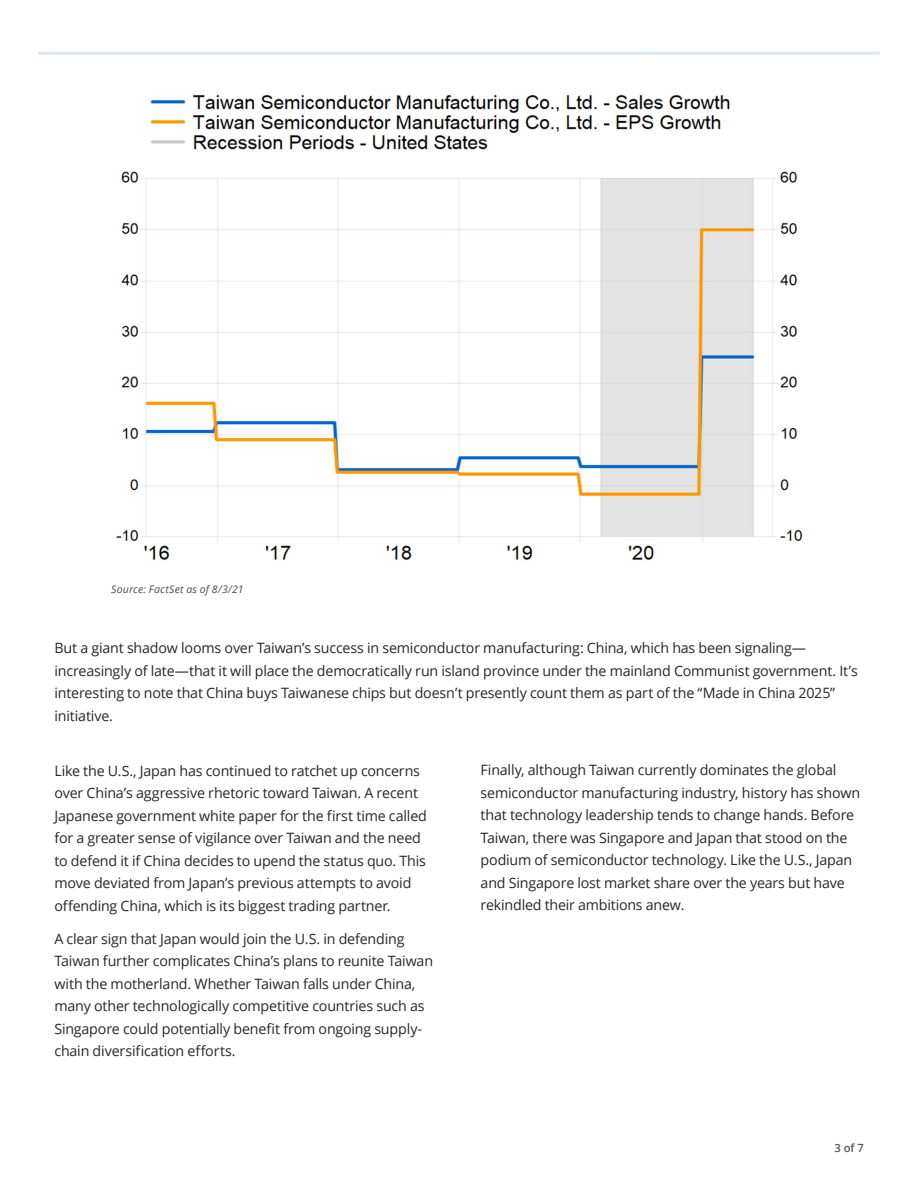
<style>
.page{position:relative;width:918px;height:1188px;background:#fff}
.page>*{position:absolute;margin:0;border:0;box-sizing:border-box;transform-origin:0 0}
.BODY{font:14.25px/22.5px "Open Sans";letter-spacing:-.015em;color:#252827}
.Heads{font:600 11.25px "Open Sans";color:#57585a}
.Byline{font:italic 10.5px "Open Sans";letter-spacing:.02em;color:#4b4c4d}
</style>
<div class="page">
<hr style="left:38px;top:52px;width:611px;height:3px;background:#dbe5f4">
<hr style="left:649px;top:52px;width:231px;height:3px;background:#dbe5f4">
<img style="left:116px;top:94px;width:687px;height:466px">
<p class="Byline" style="left:111px;top:582px;width:134px">Source: FactSet as of 8/3/21</p>
<p class="BODY" style="left:54px;top:636px;width:805px">But a giant shadow looms over Taiwan’s success in semiconductor manufacturing: China, which has been signaling— increasingly of late—that it will place the democratically run island province under the mainland Communist government. It’s interesting to note that China buys Taiwanese chips but doesn’t presently count them as part of the “Made in China 2025” initiative.</p>
<p class="BODY" style="left:54px;top:759px;width:374px">Like the U.S., Japan has continued to ratchet up concerns over China’s aggressive rhetoric toward Taiwan. A recent Japanese government white paper for the first time called for a greater sense of vigilance over Taiwan and the need to defend it if China decides to upend the status quo. This move deviated from Japan’s previous attempts to avoid offending China, which is its biggest trading partner.</p>
<p class="BODY" style="left:54px;top:927px;width:380px">A clear sign that Japan would join the U.S. in defending Taiwan further complicates China’s plans to reunite Taiwan with the motherland. Whether Taiwan falls under China, many other technologically competitive countries such as Singapore could potentially benefit from ongoing supply&shy;chain diversification efforts.</p>
<p class="BODY" style="left:481px;top:759px;width:381px">Finally, although Taiwan currently dominates the global semiconductor manufacturing industry, history has shown that technology leadership tends to change hands. Before Taiwan, there was Singapore and Japan that stood on the podium of semiconductor technology. Like the U.S., Japan and Singapore lost market share over the years but have rekindled their ambitions anew.</p>
<p class="Heads" style="left:834px;top:1141px;width:31px">3 of 7</p>
</div>
